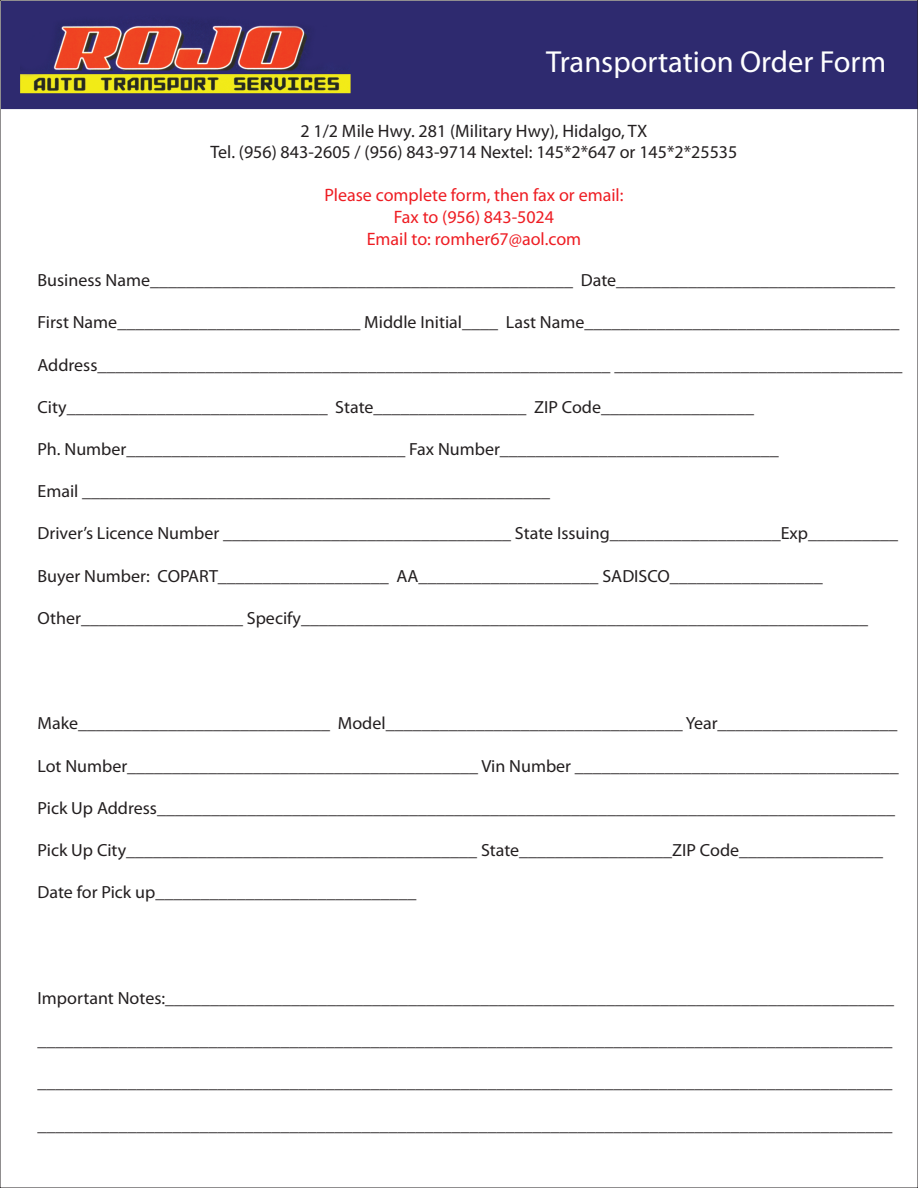
<style>
.page{position:relative;width:918px;height:1188px;background:#fff}
.page>*{position:absolute;margin:0;border:0;box-sizing:border-box;transform-origin:0 0}
.t1{font:30.45px "Myriad Pro";color:#fff}
.t2{font:18px/21.6px "Myriad Pro";color:#231f20;text-align:center}
.t3{font:18px/21.6px "Myriad Pro";color:#ee1d23;text-align:center}
.t4{font:17.55px "Myriad Pro";color:#231f20}
</style>
<div class="page">
<img style="left:2px;top:2px;width:914px;height:108px">
<h1 class="t1" style="left:546px;top:43px;width:342px">Transportation Order Form</h1>
<p class="t2" style="left:211px;top:119px;width:528px">2 1/2 Mile Hwy. 281 (Military Hwy), Hidalgo, TX<br>Tel. (956) 843-2605 / (956) 843-9714 Nextel: 145*2*647 or 145*2*25535</p>
<p class="t3" style="left:324px;top:184px;width:301px">Please complete form, then fax or email:<br>Fax to (956) 843-5024<br>Email to: romher67@aol.com</p>
<p class="t4" style="left:38px;top:269px;width:859px">Business Name_______________________________________________ Date_______________________________</p>
<p class="t4" style="left:38px;top:312px;width:863px">First Name___________________________ Middle Initial____ Last Name___________________________________</p>
<p class="t4" style="left:38px;top:354px;width:866px">Address_________________________________________________________ ________________________________</p>
<p class="t4" style="left:38px;top:396px;width:718px">City_____________________________ State_________________ ZIP Code_________________</p>
<p class="t4" style="left:38px;top:438px;width:743px">Ph. Number_______________________________ Fax Number_______________________________</p>
<p class="t4" style="left:38px;top:481px;width:514px">Email ____________________________________________________</p>
<p class="t4" style="left:38px;top:523px;width:862px">Driver’s Licence Number ________________________________ State Issuing___________________Exp__________</p>
<p class="t4" style="left:38px;top:565px;width:787px">Buyer Number: COPART___________________ AA____________________ SADISCO_________________</p>
<p class="t4" style="left:38px;top:607px;width:832px">Other__________________ Specify_______________________________________________________________</p>
<p class="t4" style="left:38px;top:713px;width:862px">Make____________________________ Model_________________________________ Year____________________</p>
<p class="t4" style="left:38px;top:755px;width:863px">Lot Number_______________________________________ Vin Number ____________________________________</p>
<p class="t4" style="left:38px;top:797px;width:859px">Pick Up Address__________________________________________________________________________________</p>
<p class="t4" style="left:38px;top:839px;width:847px">Pick Up City_______________________________________ State_________________ZIP Code________________</p>
<p class="t4" style="left:38px;top:882px;width:380px">Date for Pick up_____________________________</p>
<p class="t4" style="left:38px;top:987px;width:858px">Important Notes:_________________________________________________________________________________</p>
<p class="t4" style="left:38px;top:1029px;width:856px">_______________________________________________________________________________________________</p>
<p class="t4" style="left:38px;top:1072px;width:856px">_______________________________________________________________________________________________</p>
<p class="t4" style="left:38px;top:1114px;width:856px">_______________________________________________________________________________________________</p>
</div>
